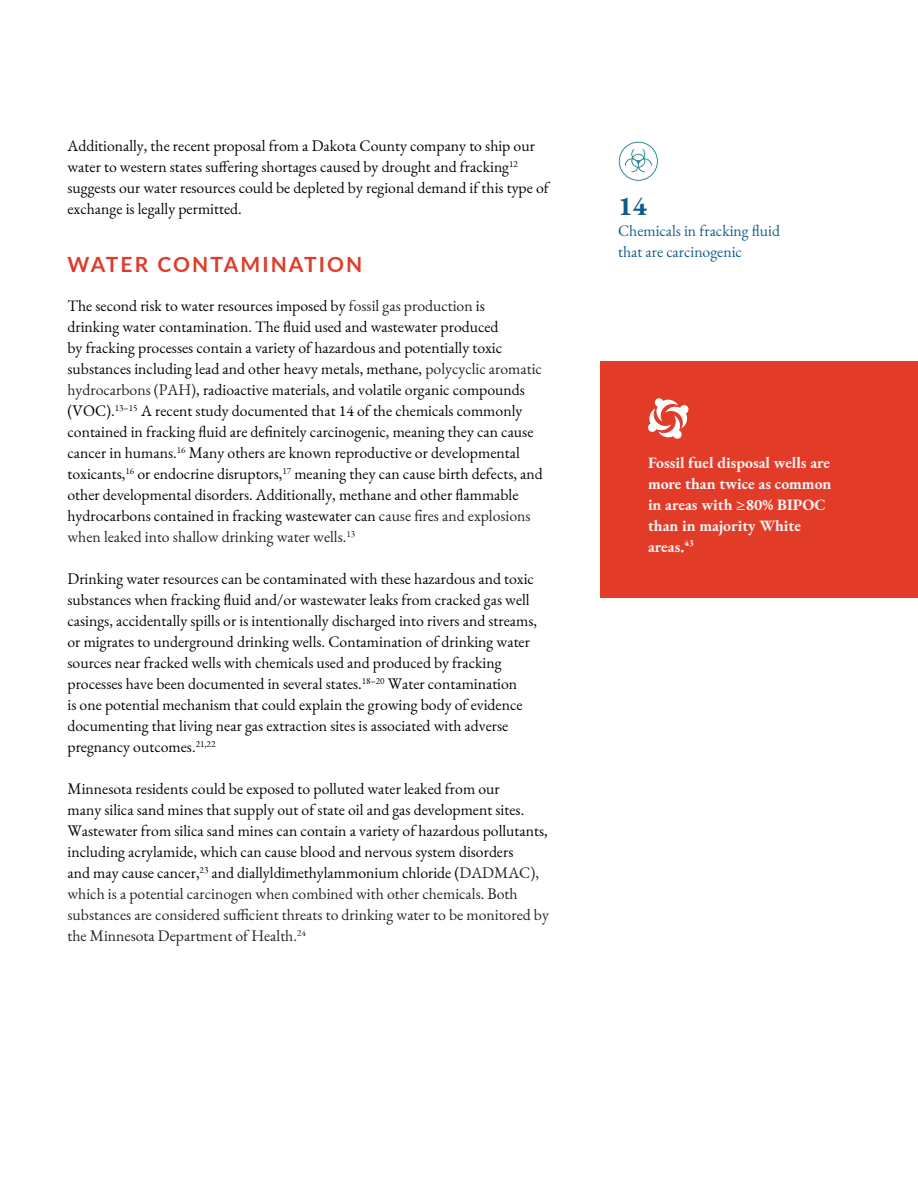
<style>
.page{position:relative;width:918px;height:1188px;background:#fff}
.page>*{position:absolute;margin:0;border:0;box-sizing:border-box;transform-origin:0 0}
.t1{font:700 27px "EB Garamond";color:#0e5a8a}
.Pull_Text_-_Align_Ri{font:700 21px "Lato";letter-spacing:.1em;color:#df3c2a}
.t2{font:15.75px/21px "EB Garamond";color:#000}
.t3{font:700 15.75px/21px "EB Garamond";color:#f4f5f6}
.t4{font:15.75px/21px "EB Garamond";color:#0e5a8a}
.s1{color:#231f20}
</style>
<div class="page">
<div style="left:601px;top:362px;width:317px;height:236px;background:#e23c29"></div>
<svg style="left:648px;top:398px;width:41px;height:41px"></svg>
<svg style="left:618px;top:141px;width:41px;height:41px"></svg>
<p class="t2" style="left:68px;top:135px;width:483px">Additionally, the recent proposal from a Dakota County company to ship our water to western states suffering shortages caused by drought and fracking<sup>12 </sup>suggests our water resources could be depleted by regional demand if this type of exchange is legally permitted.</p>
<p class="Pull_Text_-_Align_Ri" style="left:68px;top:249px;width:296px">WATER CONTAMINATION</p>
<p class="t2" style="left:68px;top:296px;width:477px">The second risk to water resources imposed by <span class="s1">fossil gas production</span> is<br>drinking water contamination. The fluid used and wastewater produced<br>by fracking processes contain a variety of hazardous and potentially toxic substances including lead and other heavy metals, methane, <span class="s1">polycyclic aromatic hydrocarbons (PAH)</span>, radioactive materials, and volatile organic compounds (VOC).<sup>13–15</sup> A recent study documented that 14 of the chemicals commonly contained in fracking fluid are definitely carcinogenic, meaning they can cause cancer in humans.<sup>16</sup> Many others are known reproductive or developmental toxicants,<sup>16</sup> or endocrine disruptors,<sup>17</sup> meaning they can cause birth defects, and other developmental disorders. Additionally, methane and other flammable hydrocarbons contained in fracking wastewater can <span class="s1">cause fires and explosions when leaked into shallow drinking water wells.</span><sup>13</sup></p>
<p class="t2" style="left:68px;top:569px;width:471px">Drinking water resources can be contaminated with these hazardous and toxic substances when fracking fluid and/or wastewater leaks from cracked gas well casings, accidentally spills or is intentionally discharged into rivers and streams, or migrates to underground drinking wells. Contamination of drinking water sources near fracked wells with chemicals used and produced by fracking processes have been documented in several states.<sup>18–20</sup> Water contamination<br>is one potential mechanism that could explain the growing body of evidence documenting that living near gas extraction sites is associated with adverse pregnancy outcomes.<sup>21,22</sup></p>
<p class="t2" style="left:68px;top:779px;width:483px">Minnesota residents could be exposed to polluted water leaked from our<br>many silica sand mines that supply out of state oil and gas development sites.<br>Wastewater from silica sand mines can contain a variety of hazardous pollutants, including acrylamide, which can cause blood and nervous system disorders<br>and may cause cancer,<sup>23</sup> and diallyldimethylammonium chloride (<span class="s1">DADMAC), which is a potential carcinogen when combined with other chemicals. Both substances are considered sufficient threats to drinking water to be monitored by the Minnesota Department of Health.</span><sup>24</sup></p>
<h1 class="t1" style="left:618px;top:187px;width:30px">14</h1>
<p class="t4" style="left:618px;top:221px;width:163px">Chemicals in fracking fluid that are carcinogenic</p>
<p class="t3" style="left:648px;top:452px;width:185px">Fossil fuel disposal wells are more than twice as common in areas with ≥80% BIPOC than in majority White areas.<sup>43</sup></p>
</div>
